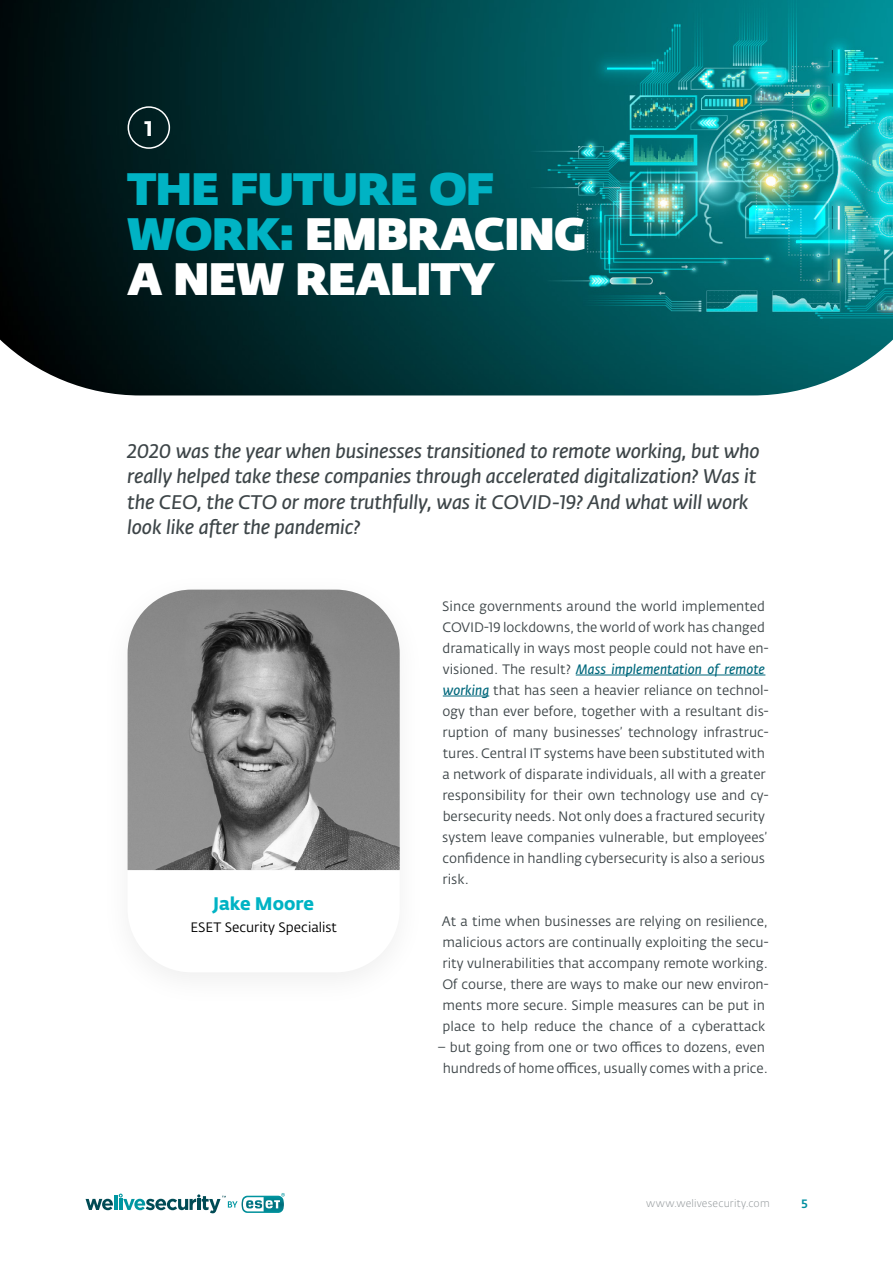
<style>
.page{position:relative;width:893px;height:1263px;background:#fff}
.page>*{position:absolute;margin:0;border:0;box-sizing:border-box;transform-origin:0 0}
.t1{font:800 45px/45px "Fedra Sans Dis Std";color:#fff}
.t2{font:21px "Fedra Sans Alt Pro Bold LF";color:#fff}
.t3{font:19.5px/25.5px "Fedra Sans Alt Pro Demi Italic LF";letter-spacing:-.01em;color:#3d4548}
.t4{font:18px "Fedra Sans Alt Pro Bold LF";letter-spacing:-.005em;color:#00b3c4}
.t5{font:13.5px/21px "Fedra Sans Alt Pro";color:#3d4548}
.t6{font:13.5px "Fedra Sans Alt Pro Demi Italic LF";letter-spacing:.005em;color:#00687c}
.t7{font:13.5px "Fedra Sans Alt Pro Book LF";color:#000}
.t8{font:500 12px "Fedra Sans Alt Pro";color:#008fa0}
.t9{font:10.5px "Fedra Sans Alt Pro Light LF";letter-spacing:.02em;color:#94999c}
.s1{color:#00b3c4}
.s2{font-family:"Fedra Sans Alt Pro";color:#3d4548}
.s3{font-family:"Fedra Sans Alt Pro Demi Italic LF";color:#00687c}
</style>
<div class="page">
<svg style="left:86px;top:1199px;width:27px;height:11px"></svg>
<hr style="left:114px;top:1195px;width:3px;height:15px;background:#0096a1">
<svg style="left:119px;top:1193px;width:166px;height:20px"></svg>
<img style="left:128px;top:590px;width:272px;height:280px">
<img style="left:0;top:0;width:893px;height:395px">
<div style="left:128px;top:106px;width:42px;height:43px;border:2px solid #fff;border-radius:50%"></div>
<hr style="left:576px;top:675px;width:189px;height:1px;background:#00687c">
<hr style="left:443px;top:696px;width:46px;height:1px;background:#00687c">
<h2 class="t2" style="left:145px;top:112px;width:9px">1</h2>
<h1 class="t1" style="left:128px;top:164px;width:460px"><span class="s1">THE FUTURE OF<br>WORK:</span> EMBRACING<br>A NEW REALITY</h1>
<p class="t3" style="left:127px;top:437px;width:634px">2020 was the year when businesses transitioned to remote working, but who really helped take these companies through accelerated digitalization? Was it the CEO, the CTO or more truthfully, was it COVID-19? And what will work look like after the pandemic?</p>
<h3 class="t4" style="left:213px;top:889px;width:102px">Jake Moore</h3>
<p class="t7" style="left:190px;top:918px;width:148px">ESET Security Specialist</p>
<p class="t5" style="left:442px;top:595px;width:328px">Since governments around the world implemented<br>COVID-19 lockdowns, the world of work has changed dramatically in ways most people could not have en-</p>
<p class="t6" style="left:443px;top:659px;width:324px"><span class="s2">visioned. The result?</span> Mass implementation of remote</p>
<p class="t5" style="left:442px;top:679px;width:328px"><span class="s3">working</span> that has seen a heavier reliance on technol&shy;ogy than ever before, together with a resultant dis&shy;ruption of many businesses’ technology infrastruc&shy;tures. Central IT systems have been substituted with a network of disparate individuals, all with a greater responsibility for their own technology use and cy&shy;bersecurity needs. Not only does a fractured security system leave companies vulnerable, but employees’ confidence in handling cybersecurity is also a serious risk.</p>
<p class="t5" style="left:442px;top:910px;width:328px">At a time when businesses are relying on resilience, malicious actors are continually exploiting the secu&shy;rity vulnerabilities that accompany remote working.<br>Of course, there are ways to make our new environ&shy;ments more secure. Simple measures can be put in place to help reduce the chance of a cyberattack</p>
<p class="t5" style="left:438px;top:1036px;width:331px;text-align:center">– but going from one or two offices to dozens, even hundreds of home offices, usually comes with a price.</p>
<p class="t9" style="left:646px;top:1197px;width:125px">www.welivesecurity.com</p>
<p class="t8" style="left:801px;top:1196px;width:8px">5</p>
</div>
